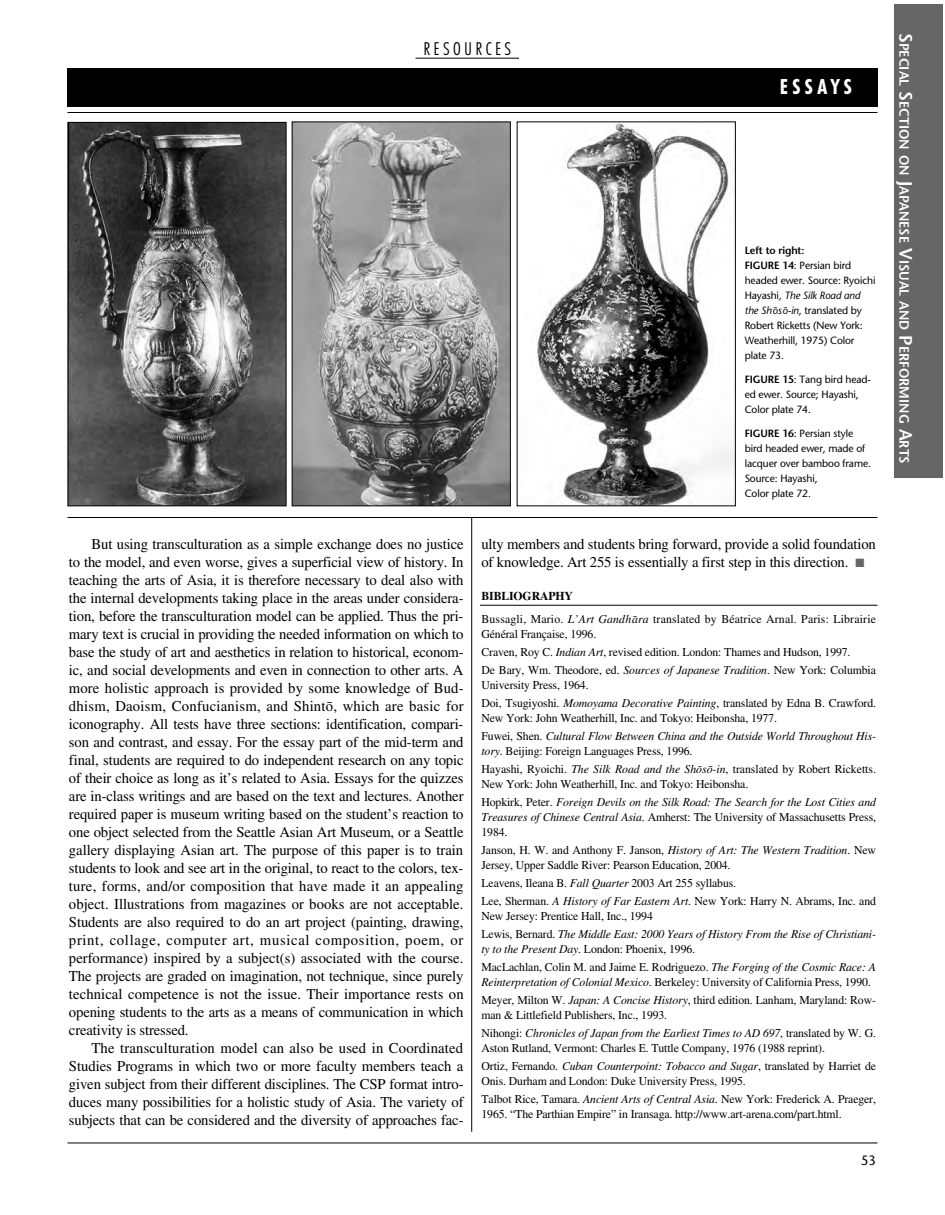
<style>
.page{position:relative;width:945px;height:1215px;background:#fff}
.page>*{position:absolute;margin:0;border:0;box-sizing:border-box;transform-origin:0 0}
.t1{font:700 condensed 21px "Futura BT";letter-spacing:.21em;color:#fff}
.t2{font:300 condensed 18px "Futura BT";letter-spacing:.185em;color:#000}
.t3{font:15px/18px "EAA Times";letter-spacing:-.01em;color:#000;text-align:justify}
.t4{font:600 13.5px "Stone Sans";color:#fff}
.t5{font:13.5px "Stone Sans";color:#000;scale:.95 1}
.t6{font:12px/18px "EAA Times";letter-spacing:-.01em;color:#000}
.t7{font:italic 12px/18px "EAA Times";letter-spacing:-.01em;color:#000}
.t8{font:12px/22.5px "EAA Times";letter-spacing:.015em;color:#000}
.t9{font:10.5px/15px "Stone Sans";letter-spacing:-.01em;color:#000}
.s1{font-weight:600}
.s2{font-style:italic}
.s3{color:#666}
.s4{font-weight:700}
.s5{font-style:normal}
.s6{font-size:18px}
</style>
<div class="page">
<div style="left:67px;top:68px;width:810px;height:39px;background:#000"></div>
<hr style="left:68px;top:1143px;width:810px;height:1px;background:#000">
<hr style="left:416px;top:58px;width:103px;height:1px;background:#000">
<hr style="left:471px;top:518px;width:1px;height:614px;background:#000">
<hr style="left:68px;top:112px;width:810px;height:1px;background:#000">
<img style="left:70px;top:124px;width:214px;height:380px">
<div style="left:68px;top:122px;width:218px;height:384px;border:1px solid #000"></div>
<img style="left:294px;top:123px;width:215px;height:381px">
<div style="left:292px;top:121px;width:219px;height:385px;border:1px solid #000"></div>
<img style="left:536px;top:123px;width:198px;height:381px">
<div style="left:517px;top:121px;width:219px;height:385px;border:1px solid #000"></div>
<div style="left:894px;top:4px;width:48px;height:474px;background:#666"></div>
<hr style="left:480px;top:605px;width:398px;height:1px;background:#000">
<hr style="left:68px;top:517px;width:810px;height:1px;background:#000">
<p class="t2" style="left:423px;top:41px;width:89px">RESOURCES</p>
<h1 class="t1" style="left:780px;top:78px;width:74px">ESSAYS</h1>
<p class="t9" style="left:745px;top:244px;width:132px"><span class="s1">Left to right:<br>FIGURE 14</span>: Persian bird headed ewer. Source: Ryoichi<br>Hayashi<span class="s2">, The Silk Road and the Sh¯os¯o-in</span>, translated by<br>Robert Ricketts (New York:<br>Weatherhill, 1975) Color plate 73.</p>
<p class="t9" style="left:745px;top:373px;width:128px"><span class="s1">FIGURE 15</span>: Tang bird head&shy;ed ewer. Source; Hayashi,<br>Color plate 74.</p>
<p class="t9" style="left:745px;top:427px;width:128px"><span class="s1">FIGURE 16</span>: Persian style bird headed ewer, made of lacquer over bamboo frame.<br>Source: Hayashi,<br>Color plate 72.</p>
<p class="t3" style="left:69px;top:537px;width:396px;text-indent:23px">But using transculturation as a simple exchange does no justice to the model, and even worse, gives a superficial view of history. In teaching the arts of Asia, it is therefore necessary to deal also with the internal developments taking place in the areas under considera&shy;tion, before the transculturation model can be applied. Thus the pri&shy;mary text is crucial in providing the needed information on which to base the study of art and aesthetics in relation to historical, econom&shy;ic, and social developments and even in connection to other arts. A more holistic approach is provided by some knowledge of Bud&shy;dhism, Daoism, Confucianism, and Shint¬, which are basic for iconography. All tests have three sections: identification, compari&shy;son and contrast, and essay. For the essay part of the mid-term and final, students are required to do independent research on any topic of their choice as long as it’s related to Asia. Essays for the quizzes are in-class writings and are based on the text and lectures. Another required paper is museum writing based on the student’s reaction to one object selected from the Seattle Asian Art Museum, or a Seattle gallery displaying Asian art. The purpose of this paper is to train students to look and see art in the original, to react to the colors, tex&shy;ture, forms, and/or composition that have made it an appealing object. Illustrations from magazines or books are not acceptable.<br>Students are also required to do an art project (painting, drawing, print, collage, computer art, musical composition, poem, or performance) inspired by a subject(s) associated with the course.<br>The projects are graded on imagination, not technique, since purely technical competence is not the issue. Their importance rests on opening students to the arts as a means of communication in which creativity is stressed.</p>
<p class="t3" style="left:69px;top:1041px;width:396px;text-indent:23px">The transculturation model can also be used in Coordinated Studies Programs in which two or more faculty members teach a given subject from their different disciplines. The CSP format intro&shy;duces many possibilities for a holistic study of Asia. The variety of subjects that can be considered and the diversity of approaches fac-</p>
<p class="t3" style="left:481px;top:537px;width:396px">ulty members and students bring forward, provide a solid foundation of knowledge. Art 255 is essentially a first step in this direction. <span class="s3">■</span></p>
<p class="t8" style="left:482px;top:586px;width:396px"><span class="s4">BIBLIOGRAPHY<br></span>Bussagli, Mario. <span class="s2">L’Art Gandh¯ara</span> translated by Béatrice Arnal. Paris: Librairie</p>
<p class="t6" style="left:482px;top:626px;width:396px">Général Française, 1996.<br>Craven, Roy C. <span class="s2">Indian Art</span>, revised edition. London: Thames and Hudson, 1997.<br>De Bary, Wm. Theodore, ed. <span class="s2">Sources of Japanese Tradition</span>. New York: Columbia</p>
<p class="t6" style="left:482px;top:677px;width:396px">University Press, 1964.<br>Doi, Tsugiyoshi. <span class="s2">Momoyama Decorative Painting</span>, translated by Edna B. Crawford.</p>
<p class="t6" style="left:482px;top:710px;width:396px">New York: John Weatherhill, Inc. and Tokyo: Heibonsha, 1977.<br>Fuwei, Shen. <span class="s2">Cultural Flow Between China and the Outside World Throughout His-</span></p>
<p class="t6" style="left:482px;top:743px;width:396px"><span class="s2">tory</span>. Beijing: Foreign Languages Press, 1996.<br>Hayashi, Ryoichi. <span class="s2">The Silk Road and the Sh¬s¬-in</span>, translated by Robert Ricketts.</p>
<p class="t6" style="left:482px;top:776px;width:396px">New York: John Weatherhill, Inc. and Tokyo: Heibonsha.<br>Hopkirk, Peter. <span class="s2">Foreign Devils on the Silk Road: The Search for the Lost Cities and</span></p>
<p class="t6" style="left:482px;top:810px;width:396px;line-height:15px"><span class="s2">Treasures of Chinese Central Asia</span>. Amherst: The University of Massachusetts Press,<br>1984.</p>
<p class="t6" style="left:482px;top:843px;width:396px;line-height:15px">Janson, H. W. and Anthony F. Janson, <span class="s2">History of Art: The Western Tradition</span>. New<br>Jersey, Upper Saddle River: Pearson Education, 2004.</p>
<p class="t6" style="left:482px;top:875px;width:396px">Leavens, Ileana B. <span class="s2">Fall Quarter</span> 2003 Art 255 syllabus.<br>Lee, Sherman. <span class="s2">A History of Far Eastern Art</span>. New York: Harry N. Abrams, Inc. and</p>
<p class="t7" style="left:482px;top:908px;width:396px"><span class="s5">New Jersey: Prentice Hall, Inc., 1994<br>Lewis, Bernard.</span> The Middle East: 2000 Years of History From the Rise of Christiani-</p>
<p class="t6" style="left:482px;top:941px;width:396px"><span class="s2">ty to the Present Day</span>. London: Phoenix, 1996.<br>MacLachlan, Colin M. and Jaime E. Rodriguezo. <span class="s2">The Forging of the Cosmic Race: A</span></p>
<p class="t6" style="left:482px;top:974px;width:396px"><span class="s2">Reinterpretation of Colonial Mexico</span>. Berkeley: University of California Press, 1990.<br>Meyer, Milton W. <span class="s2">Japan: A Concise History</span>, third edition. Lanham, Maryland: Row-</p>
<p class="t6" style="left:482px;top:1007px;width:396px">man &amp; Littlefield Publishers, Inc., 1993.<br>Nihongi: <span class="s2">Chronicles of Japan from the Earliest Times to AD 697</span>, translated by W. G.</p>
<p class="t6" style="left:482px;top:1040px;width:396px">Aston Rutland, Vermont: Charles E. Tuttle Company, 1976 (1988 reprint).<br>Ortiz, Fernando. <span class="s2">Cuban Counterpoint: Tobacco and Sugar</span>, translated by Harriet de</p>
<p class="t6" style="left:482px;top:1073px;width:396px">Onis. Durham and London: Duke University Press, 1995.<br>Talbot Rice, Tamara. <span class="s2">Ancient Arts of Central Asia</span>. New York: Frederick A. Praeger,</p>
<p class="t6" style="left:481px;top:1106px;width:362px">1965. “The Parthian Empire” in Iransaga. http://www.art-arena.com/part.html.</p>
<p class="t5" style="left:861px;top:1155px;width:17px">53</p>
<p class="t4" style="left:909px;top:33px;width:433px;rotate:90deg"><span class="s6">S</span>PECIAL <span class="s6">S</span>ECTION ON <span class="s6">J</span>APANESE <span class="s6">V</span>ISUAL AND <span class="s6">P</span>ERFORMING <span class="s6">A</span>RTS</p>
</div>
